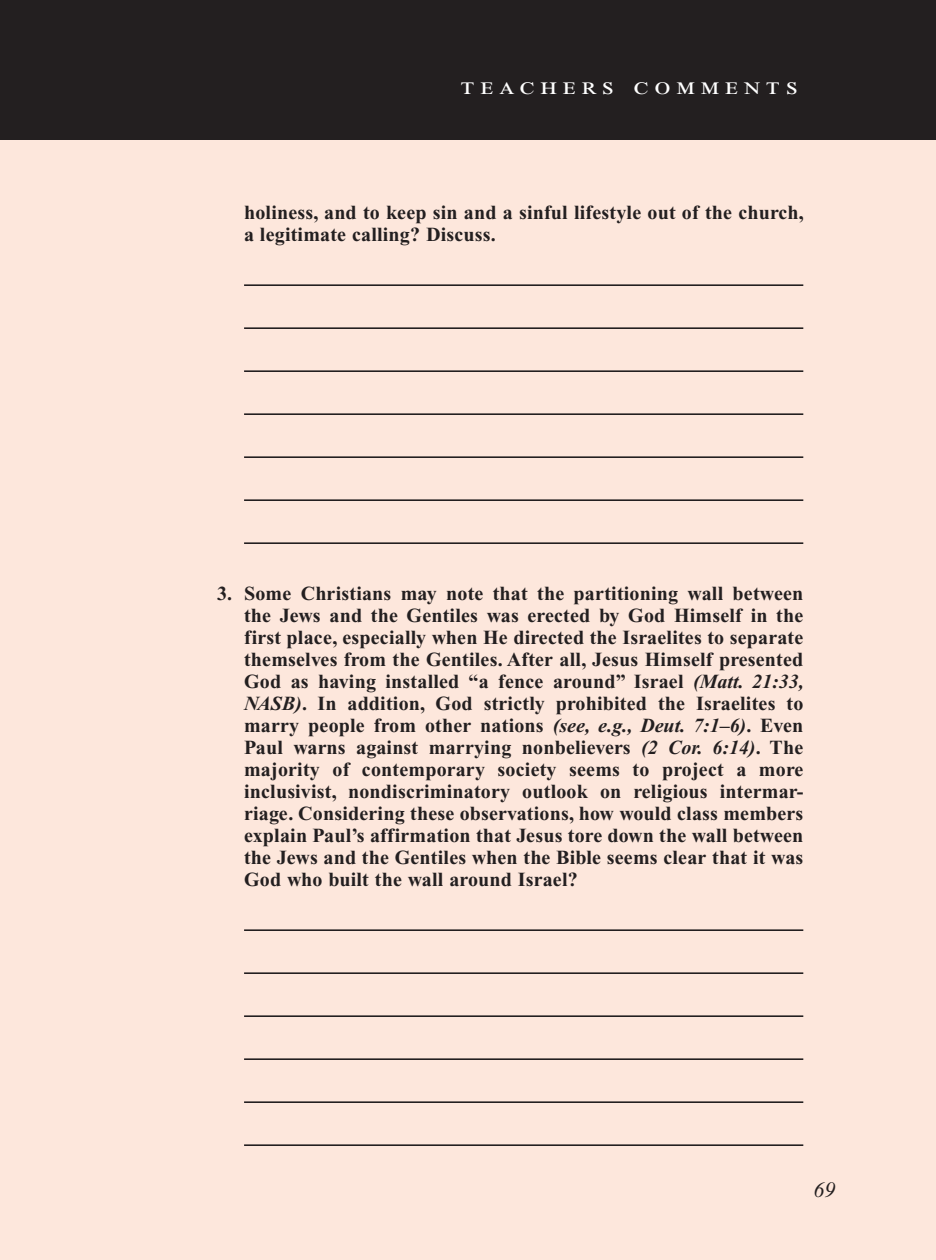
<style>
.page{position:relative;width:936px;height:1260px;background:#fff}
.page>*{position:absolute;margin:0;border:0;box-sizing:border-box;transform-origin:0 0}
.Teachers_Comments_He{font:24px "Times New Roman PS Std";letter-spacing:.2em;color:#fff;scale:1.2 1}
.PageNumbers{font:italic 22px "Times New Roman PS Std";color:#231f20}
.LifeApplication{font:700 20px/22px "Times New Roman PS Std";letter-spacing:.01em;color:#231f20}
.s1{font-style:italic}
</style>
<div class="page">
<div style="left:0;top:134px;width:936px;height:1126px;background:#fde7dc"></div>
<hr style="left:244px;top:284px;width:559px;height:2px;background:#231f20">
<hr style="left:244px;top:327px;width:559px;height:2px;background:#231f20">
<hr style="left:244px;top:370px;width:559px;height:2px;background:#231f20">
<hr style="left:244px;top:413px;width:559px;height:2px;background:#231f20">
<hr style="left:244px;top:456px;width:559px;height:2px;background:#231f20">
<hr style="left:244px;top:499px;width:559px;height:2px;background:#231f20">
<hr style="left:244px;top:542px;width:559px;height:2px;background:#231f20">
<hr style="left:244px;top:929px;width:559px;height:2px;background:#231f20">
<hr style="left:244px;top:972px;width:559px;height:2px;background:#231f20">
<hr style="left:244px;top:1015px;width:559px;height:2px;background:#231f20">
<hr style="left:244px;top:1058px;width:559px;height:2px;background:#231f20">
<hr style="left:244px;top:1101px;width:559px;height:2px;background:#231f20">
<hr style="left:244px;top:1144px;width:559px;height:2px;background:#231f20">
<div style="left:0;top:0;width:936px;height:140px;background:#231f20"></div>
<p class="Teachers_Comments_He" style="left:461px;top:73px;width:283px">teachers comments</p>
<p class="LifeApplication" style="left:244px;top:202px;width:561px">holiness, and to keep sin and a sinful lifestyle out of the church, a legitimate calling? Discuss.</p>
<p class="LifeApplication" style="left:244px;top:583px;width:561px;text-align:justify;text-indent:-27px">3. Some Christians may note that the partitioning wall between the Jews and the Gentiles was erected by God Himself in the first place, especially when He directed the Israelites to separate themselves from the Gentiles. After all, Jesus Himself presented God as having installed “a fence around” Israel <span class="s1">(Matt. 21:33, NASB)</span>. In addition, God strictly prohibited the Israelites to marry people from other nations <span class="s1">(see, e.g., Deut. 7:1–6)</span>. Even Paul warns against marrying nonbelievers <span class="s1">(2 Cor. 6:14)</span>. The majority of contemporary society seems to project a more inclusivist, nondiscriminatory outlook on religious intermar&shy;riage. Considering these observations, how would class members explain Paul’s affirmation that Jesus tore down the wall between the Jews and the Gentiles when the Bible seems clear that it was God who built the wall around Israel?</p>
<p class="PageNumbers" style="left:813px;top:1178px;width:23px">69</p>
</div>
